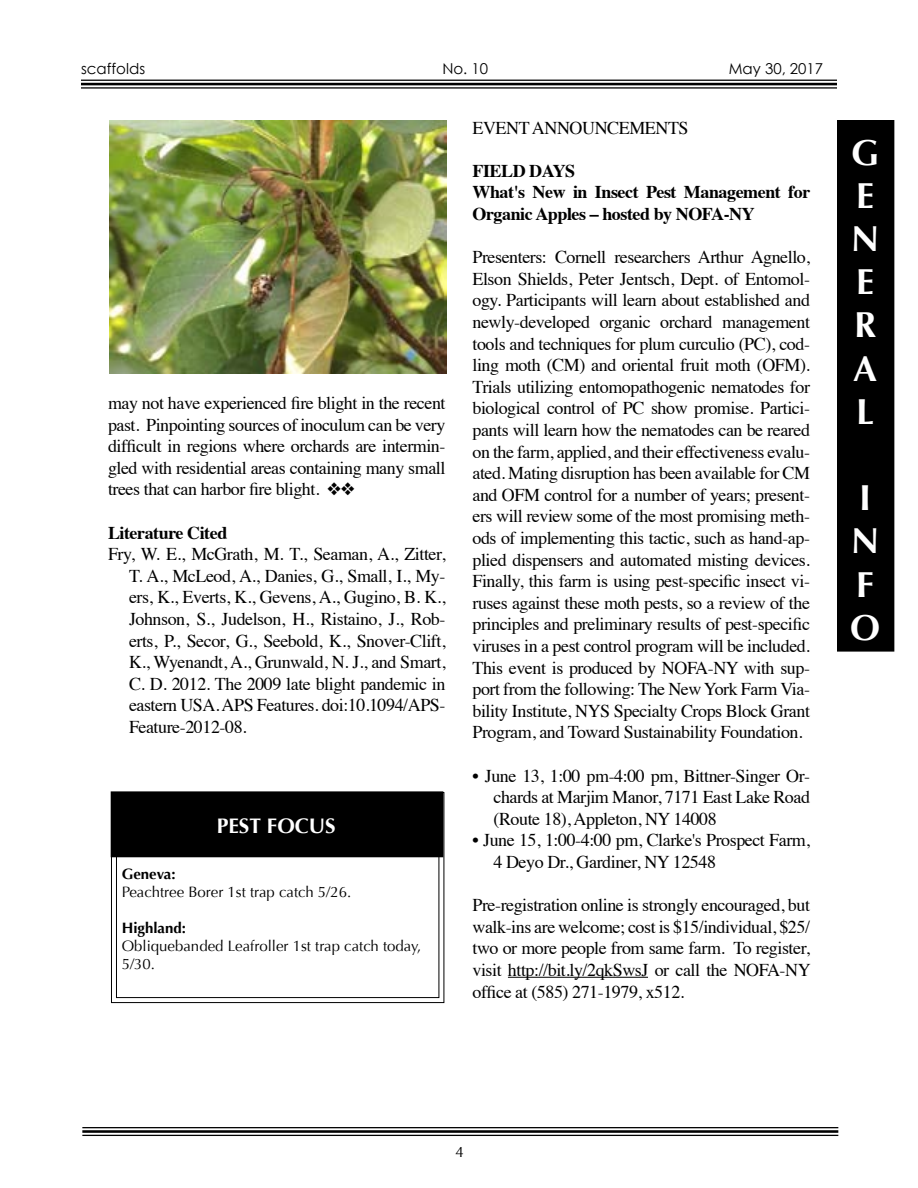
<style>
.page{position:relative;width:918px;height:1188px;background:#fff}
.page>*{position:absolute;margin:0;border:0;box-sizing:border-box;transform-origin:0 0}
.t1{font:700 36px/43.2px "Optima";color:#fff}
.t2{font:700 21px "Optima";color:#fff}
.t3{font:18px/21.6px "Times";letter-spacing:-.025em;color:#000;text-align:justify}
.t4{font:700 18px/21.6px "Times";letter-spacing:-.025em;color:#000}
.t5{font:15px/18px "Optima";color:#000}
.t6{font:15px "Century Gothic";color:#000}
.t7{font:700 15px "Optima";color:#000}
</style>
<div class="page">
<hr style="left:81px;top:80px;width:756px;height:1px;background:#000">
<hr style="left:81px;top:83px;width:756px;height:2px;background:#000">
<hr style="left:81px;top:87px;width:756px;height:2px;background:#000">
<hr style="left:82px;top:1127px;width:756px;height:1px;background:#000">
<hr style="left:82px;top:1130px;width:756px;height:3px;background:#000">
<hr style="left:82px;top:1135px;width:756px;height:1px;background:#000">
<hr style="left:508px;top:977px;width:140px;height:1px;background:#000">
<svg style="left:110px;top:792px;width:335px;height:212px"></svg>
<div style="left:112px;top:793px;width:330px;height:63px;background:#000"></div>
<div style="left:111px;top:791px;width:332px;height:66px;border:3px solid #000"></div>
<img style="left:109px;top:120px;width:338px;height:253px">
<div style="left:838px;top:122px;width:55px;height:528px;background:#000"></div>
<div style="left:837px;top:120px;width:57px;height:532px;border:3px solid #000"></div>
<p class="t6" style="left:81px;top:60px;width:66px">scaffolds</p>
<p class="t6" style="left:442px;top:60px;width:47px">No. 10</p>
<p class="t6" style="left:729px;top:60px;width:96px">May 30, 2017</p>
<p class="t3" style="left:108px;top:391px;width:339px">may not have experienced fire blight in the recent past. Pinpointing sources of inoculum can be very difficult in regions where orchards are intermin&shy;gled with residential areas containing many small trees that can harbor fire blight. ❖❖</p>
<p class="t4" style="left:108px;top:520px;width:121px">Literature Cited</p>
<p class="t3" style="left:129px;top:542px;width:318px;text-indent:-21px">Fry, W. E., McGrath, M. T., Seaman, A., Zitter, T. A., McLeod, A., Danies, G., Small, I., My&shy;ers, K., Everts, K., Gevens, A., Gugino, B. K., Johnson, S., Judelson, H., Ristaino, J., Rob&shy;erts, P., Secor, G., Seebold, K., Snover-Clift, K., Wyenandt, A., Grunwald, N. J., and Smart, C. D. 2012. The 2009 late blight pandemic in eastern USA. APS Features. doi:10.1094/APS-Feature-2012-08.</p>
<p class="t2" style="left:217px;top:814px;width:121px">PEST FOCUS</p>
<p class="t7" style="left:122px;top:865px;width:55px">Geneva:</p>
<p class="t5" style="left:122px;top:883px;width:231px">Peachtree Borer 1st trap catch 5/26.</p>
<p class="t7" style="left:122px;top:919px;width:66px">Highland:</p>
<p class="t5" style="left:122px;top:937px;width:301px">Obliquebanded Leafroller 1st trap catch today,<br>5/30.</p>
<p class="t3" style="left:472px;top:115px;width:218px">EVENT ANNOUNCEMENTS</p>
<p class="t4" style="left:472px;top:158px;width:339px">FIELD DAYS<br>What's New in Insect Pest Management for<br>Organic Apples – hosted by NOFA-NY</p>
<p class="t3" style="left:472px;top:245px;width:339px">Presenters: Cornell researchers Arthur Agnello, Elson Shields, Peter Jentsch, Dept. of Entomol&shy;ogy. Participants will learn about established and newly-developed organic orchard management tools and techniques for plum curculio (PC), cod&shy;ling moth (CM) and oriental fruit moth (OFM).<br>Trials utilizing entomopathogenic nematodes for biological control of PC show promise. Partici&shy;pants will learn how the nematodes can be reared on the farm, applied, and their effectiveness evalu&shy;ated. Mating disruption has been available for CM and OFM control for a number of years; present&shy;ers will review some of the most promising meth&shy;ods of implementing this tactic, such as hand-ap&shy;plied dispensers and automated misting devices.<br>Finally, this farm is using pest-specific insect vi&shy;ruses against these moth pests, so a review of the principles and preliminary results of pest-specific viruses in a pest control program will be included.<br>This event is produced by NOFA-NY with sup&shy;port from the following: The New York Farm Via&shy;bility Institute, NYS Specialty Crops Block Grant Program, and Toward Sustainability Foundation.</p>
<p class="t3" style="left:494px;top:763px;width:318px;text-indent:-21px">• June 13, 1:00 pm-4:00 pm, Bittner-Singer Or&shy;chards at Marjim Manor, 7171 East Lake Road (Route 18), Appleton, NY 14008</p>
<p class="t3" style="left:494px;top:828px;width:318px;text-indent:-21px">• June 15, 1:00-4:00 pm, Clarke's Prospect Farm,<br>4 Deyo Dr., Gardiner, NY 12548</p>
<p class="t3" style="left:472px;top:893px;width:340px">Pre-registration online is strongly encouraged, but walk-ins are welcome; cost is $15/individual, $25/ two or more people from same farm. To register, visit http://bit.ly/2qkSwsJ or call the NOFA-NY office at (585) 271-1979, x512.</p>
<h1 class="t1" style="left:851px;top:131px;width:30px">G<br>E<br>N<br>E<br>R<br>A<br>L</h1>
<h1 class="t1" style="left:850px;top:477px;width:31px">I<br>N<br>F<br>O</h1>
<p class="t5" style="left:455px;top:1143px;width:10px">4</p>
</div>
